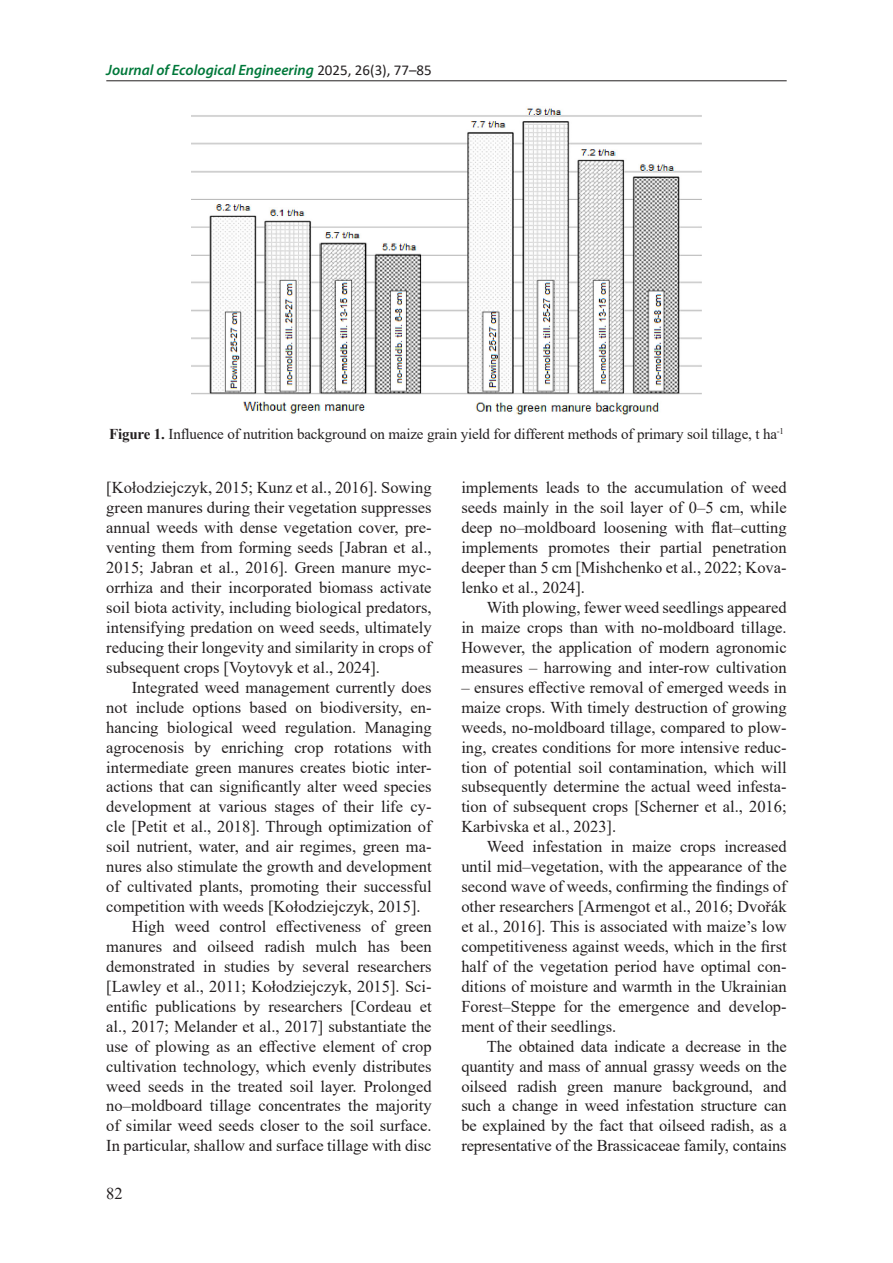
<style>
.page{position:relative;width:893px;height:1263px;background:#fff}
.page>*{position:absolute;margin:0;border:0;box-sizing:border-box;transform-origin:0 0}
.Base_Text{font:16.5px/20px "Times New Roman";color:#231f20;text-align:justify}
.Figure{font:15px "Times New Roman";letter-spacing:-.01em;color:#231f20}
.t1{font:italic 600 15px "Myriad Pro";color:#00783a}
.s1{font-family:"Calibri";font-weight:400;font-style:normal;color:#231f20}
.s2{font-weight:700}
</style>
<div class="page">
<hr style="left:106px;top:80px;width:681px;height:1px;background:#231f20">
<img style="left:191px;top:108px;width:511px;height:307px">
<p class="t1" style="left:106px;top:60px;width:327px">Journal of Ecological Engineering <span class="s1">2025, 26(3), 77–85</span></p>
<p class="Figure" style="left:109px;top:424px;width:676px"><span class="s2">Figure 1.</span> Influence of nutrition background on maize grain yield for different methods of primary soil tillage, t ha<sup>-1</sup></p>
<p class="Base_Text" style="left:106px;top:477px;width:327px">[Kołodziejczyk, 2015; Kunz et al., 2016]. Sowing green manures during their vegetation suppresses annual weeds with dense vegetation cover, pre&shy;venting them from forming seeds [Jabran et al., 2015; Jabran et al., 2016]. Green manure myc&shy;orrhiza and their incorporated biomass activate soil biota activity, including biological predators, intensifying predation on weed seeds, ultimately reducing their longevity and similarity in crops of subsequent crops [Voytovyk et al., 2024].</p>
<p class="Base_Text" style="left:106px;top:677px;width:327px;text-indent:26px">Integrated weed management currently does not include options based on biodiversity, en&shy;hancing biological weed regulation. Managing agrocenosis by enriching crop rotations with intermediate green manures creates biotic inter&shy;actions that can significantly alter weed species development at various stages of their life cy&shy;cle [Petit et al., 2018]. Through optimization of soil nutrient, water, and air regimes, green ma&shy;nures also stimulate the growth and development of cultivated plants, promoting their successful competition with weeds [Kołodziejczyk, 2015].</p>
<p class="Base_Text" style="left:106px;top:916px;width:327px;text-indent:26px">High weed control effectiveness of green manures and oilseed radish mulch has been demonstrated in studies by several researchers [Lawley et al., 2011; Kołodziejczyk, 2015]. Sci&shy;entific publications by researchers [Cordeau et al., 2017; Melander et al., 2017] substantiate the use of plowing as an effective element of crop cultivation technology, which evenly distributes weed seeds in the treated soil layer. Prolonged no–moldboard tillage concentrates the majority of similar weed seeds closer to the soil surface.<br>In particular, shallow and surface tillage with disc</p>
<p class="Base_Text" style="left:106px;top:1183px;width:18px">82</p>
<p class="Base_Text" style="left:461px;top:477px;width:327px">implements leads to the accumulation of weed seeds mainly in the soil layer of 0–5 cm, while deep no–moldboard loosening with flat–cutting implements promotes their partial penetration deeper than 5 cm [Mishchenko et al., 2022; Kova&shy;lenko et al., 2024].</p>
<p class="Base_Text" style="left:461px;top:597px;width:327px;text-indent:26px">With plowing, fewer weed seedlings appeared in maize crops than with no-moldboard tillage.<br>However, the application of modern agronomic measures – harrowing and inter-row cultivation</p>
<p class="Base_Text" style="left:461px;top:677px;width:327px">– ensures effective removal of emerged weeds in maize crops. With timely destruction of growing weeds, no-moldboard tillage, compared to plow&shy;ing, creates conditions for more intensive reduc&shy;tion of potential soil contamination, which will subsequently determine the actual weed infesta&shy;tion of subsequent crops [Scherner et al., 2016; Karbivska et al., 2023].</p>
<p class="Base_Text" style="left:461px;top:836px;width:327px;text-indent:26px">Weed infestation in maize crops increased until mid–vegetation, with the appearance of the second wave of weeds, confirming the findings of other researchers [Armengot et al., 2016; Dvořák et al., 2016]. This is associated with maize’s low competitiveness against weeds, which in the first half of the vegetation period have optimal con&shy;ditions of moisture and warmth in the Ukrainian Forest–Steppe for the emergence and develop&shy;ment of their seedlings.</p>
<p class="Base_Text" style="left:461px;top:1036px;width:327px;text-indent:26px">The obtained data indicate a decrease in the quantity and mass of annual grassy weeds on the oilseed radish green manure background, and such a change in weed infestation structure can be explained by the fact that oilseed radish, as a representative of the Brassicaceae family, contains</p>
</div>
